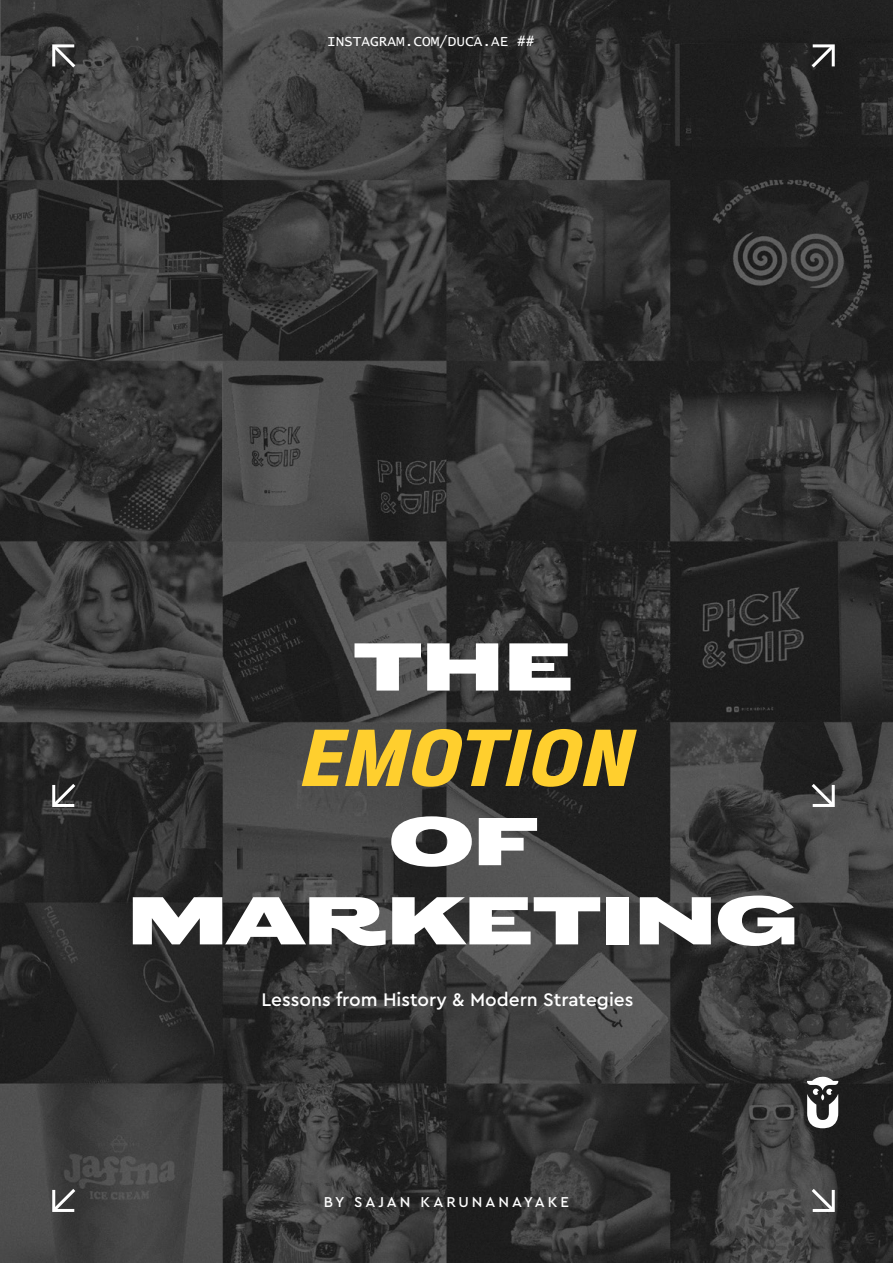
<style>
.page{position:relative;width:893px;height:1263px;background:#fff}
.page>*{position:absolute;margin:0;border:0;box-sizing:border-box;transform-origin:0 0}
.t1{font:italic 700 79.5px "Fixture";color:#ffcf2e}
.t2{font:900 66px/79.2px "Wedding Gothic ATF";color:#fff;text-align:center}
.t3{font:500 19.05px "Cera Pro";color:#fff}
.t4{font:500 15px "Cera Pro";letter-spacing:.2em;color:#fff}
.t5{font:14.4px "Lucida Console";color:#fff}
</style>
<div class="page">
<img style="left:0;top:0;width:893px;height:1263px">
<svg style="left:812px;top:44px;width:23px;height:23px"></svg>
<svg style="left:52px;top:44px;width:23px;height:23px"></svg>
<svg style="left:52px;top:1189px;width:23px;height:23px"></svg>
<svg style="left:812px;top:1189px;width:23px;height:23px"></svg>
<svg style="left:52px;top:784px;width:23px;height:23px"></svg>
<svg style="left:812px;top:784px;width:23px;height:23px"></svg>
<svg style="left:807px;top:1076px;width:31px;height:52px"></svg>
<p class="t5" style="left:327px;top:35px;width:209px">INSTAGRAM.COM/DUCA.AE ##</p>
<h2 class="t2" style="left:353px;top:625px;width:221px">THE</h2>
<h1 class="t1" style="left:296px;top:708px;width:335px">EMOTION</h1>
<h2 class="t2" style="left:128px;top:799px;width:671px">OF<br>MARKETING</h2>
<p class="t3" style="left:261px;top:987px;width:374px">Lessons from History &amp; Modern Strategies</p>
<p class="t4" style="left:324px;top:1192px;width:247px">BY SAJAN KARUNANAYAKE</p>
</div>
